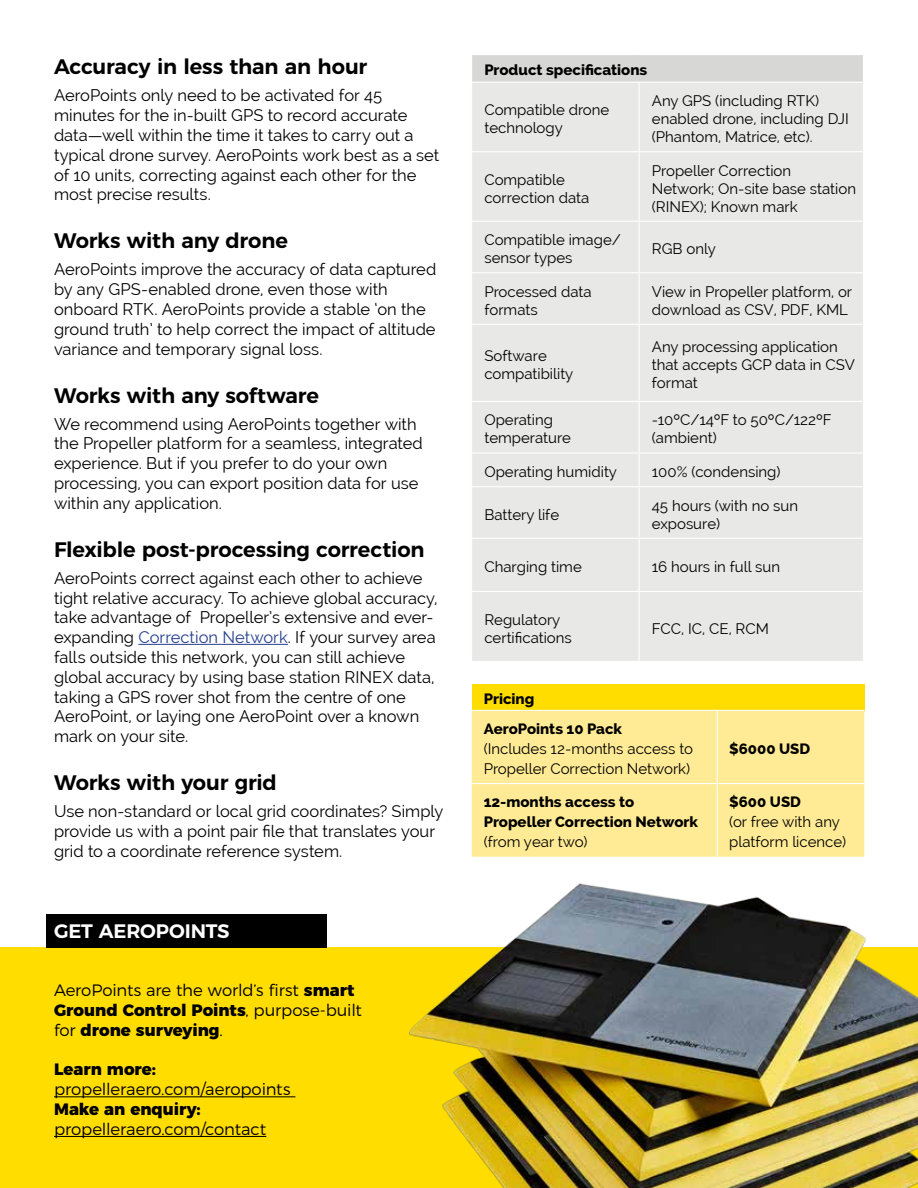
<style>
.page{position:relative;width:918px;height:1188px;background:#fff}
.page>*{position:absolute;margin:0;border:0;box-sizing:border-box;transform-origin:0 0}
.t1{font:600 21px "Montserrat";letter-spacing:-.01em;color:#000}
.t2{font:600 19.5px "Montserrat";letter-spacing:-.005em;color:#fff}
.t3{font:16.5px/19.8px "Raleway";color:#000}
.t4{font:300 16.5px/19.8px "Montserrat";letter-spacing:-.01em;color:#000}
.t5{font:800 16.5px "Montserrat";color:#000}
.t6{font:15px/18px "Raleway";color:#000}
.t7{font:800 15px/29.8px "Raleway";color:#000}
.s1{color:#25408f}
.s2{font-weight:800}
</style>
<div class="page">
<div style="left:472px;top:55px;width:391px;height:27px;background:#d7d8d6"></div>
<div style="left:472px;top:83px;width:391px;height:578px;background:#e8e8e7"></div>
<hr style="left:639px;top:83px;width:1px;height:68px;background:#fff">
<hr style="left:639px;top:152px;width:1px;height:69px;background:#fff">
<hr style="left:639px;top:222px;width:1px;height:50px;background:#fff">
<hr style="left:639px;top:273px;width:1px;height:51px;background:#fff">
<hr style="left:639px;top:325px;width:1px;height:76px;background:#fff">
<hr style="left:639px;top:402px;width:1px;height:50px;background:#fff">
<hr style="left:639px;top:454px;width:1px;height:32px;background:#fff">
<hr style="left:639px;top:487px;width:1px;height:51px;background:#fff">
<hr style="left:639px;top:539px;width:1px;height:52px;background:#fff">
<hr style="left:639px;top:592px;width:1px;height:69px;background:#fff">
<hr style="left:472px;top:151px;width:167px;height:1px;background:#fff">
<hr style="left:639px;top:151px;width:224px;height:1px;background:#fff">
<hr style="left:472px;top:221px;width:167px;height:1px;background:#fff">
<hr style="left:639px;top:221px;width:224px;height:1px;background:#fff">
<hr style="left:472px;top:272px;width:167px;height:1px;background:#fff">
<hr style="left:639px;top:272px;width:224px;height:1px;background:#fff">
<hr style="left:472px;top:324px;width:167px;height:1px;background:#fff">
<hr style="left:639px;top:324px;width:224px;height:1px;background:#fff">
<hr style="left:472px;top:401px;width:167px;height:1px;background:#fff">
<hr style="left:639px;top:401px;width:224px;height:1px;background:#fff">
<hr style="left:472px;top:452px;width:167px;height:2px;background:#fff">
<hr style="left:639px;top:452px;width:224px;height:2px;background:#fff">
<hr style="left:472px;top:486px;width:167px;height:1px;background:#fff">
<hr style="left:639px;top:486px;width:224px;height:1px;background:#fff">
<hr style="left:472px;top:538px;width:167px;height:1px;background:#fff">
<hr style="left:639px;top:538px;width:224px;height:1px;background:#fff">
<hr style="left:472px;top:591px;width:167px;height:1px;background:#fff">
<hr style="left:639px;top:591px;width:224px;height:1px;background:#fff">
<hr style="left:138px;top:644px;width:150px;height:1px;background:#25408f">
<div style="left:0;top:948px;width:918px;height:240px;background:#fd0"></div>
<div style="left:46px;top:914px;width:281px;height:34px;background:#000"></div>
<img style="left:370px;top:883px;width:548px;height:305px">
<div style="left:472px;top:684px;width:392px;height:26px;background:#fd0"></div>
<div style="left:472px;top:711px;width:392px;height:146px;background:#ffeb95"></div>
<hr style="left:717px;top:711px;width:1px;height:72px;background:#fff">
<hr style="left:472px;top:783px;width:245px;height:1px;background:#fff">
<hr style="left:717px;top:783px;width:147px;height:1px;background:#fff">
<hr style="left:717px;top:784px;width:1px;height:73px;background:#fff">
<div style="left:27px;top:950px;width:378px;height:216px;background:#fd0"></div>
<hr style="left:54px;top:1096px;width:241px;height:1px;background:#000">
<hr style="left:54px;top:1136px;width:212px;height:1px;background:#000">
<p class="t1" style="left:54px;top:50px;width:315px">Accuracy in less than an hour</p>
<p class="t3" style="left:54px;top:86px;width:387px">AeroPoints only need to be activated for 45 minutes for the in-built GPS to record accurate data—well within the time it takes to carry out a typical drone survey. AeroPoints work best as a set of 10 units, correcting against each other for the most precise results.</p>
<p class="t1" style="left:54px;top:224px;width:235px">Works with any drone</p>
<p class="t3" style="left:54px;top:260px;width:384px">AeroPoints improve the accuracy of data captured by any GPS-enabled drone, even those with onboard RTK. AeroPoints provide a stable ‘on the ground truth’ to help correct the impact of altitude variance and temporary signal loss.</p>
<p class="t1" style="left:54px;top:378px;width:267px">Works with any software</p>
<p class="t3" style="left:54px;top:414px;width:370px">We recommend using AeroPoints together with the Propeller platform for a seamless, integrated experience. But if you prefer to do your own processing, you can export position data for use within any application.</p>
<p class="t1" style="left:54px;top:532px;width:372px">Flexible post-processing correction</p>
<p class="t3" style="left:54px;top:568px;width:385px">AeroPoints correct against each other to achieve tight relative accuracy. To achieve global accuracy, take advantage of Propeller’s extensive and ever&shy;expanding <span class="s1">Correction Network</span>. If your survey area falls outside this network, you can still achieve global accuracy by using base station RINEX data, taking a GPS rover shot from the centre of one AeroPoint, or laying one AeroPoint over a known mark on your site.</p>
<p class="t1" style="left:54px;top:766px;width:225px">Works with your grid</p>
<p class="t3" style="left:54px;top:801px;width:391px">Use non-standard or local grid coordinates? Simply provide us with a point pair file that translates your grid to a coordinate reference system.</p>
<p class="t2" style="left:54px;top:915px;width:177px">GET AEROPOINTS</p>
<p class="t4" style="left:54px;top:979px;width:309px">AeroPoints are the world’s first <span class="s2">smart<br>Ground Control Points</span>, purpose-built for <span class="s2">drone surveying</span>.</p>
<p class="t5" style="left:54px;top:1056px;width:104px">Learn more:</p>
<p class="t4" style="left:54px;top:1078px;width:238px">propelleraero.com/aeropoints</p>
<p class="t5" style="left:54px;top:1095px;width:148px">Make an enquiry:</p>
<p class="t4" style="left:54px;top:1118px;width:214px">propelleraero.com/contact</p>
<p class="t7" style="left:484px;top:55px;width:164px">Product specifications</p>
<p class="t6" style="left:484px;top:101px;width:127px">Compatible drone technology</p>
<p class="t6" style="left:652px;top:92px;width:199px">Any GPS (including RTK) enabled drone, including DJI (Phantom, Matrice, etc).</p>
<p class="t6" style="left:484px;top:170px;width:106px">Compatible correction data</p>
<p class="t6" style="left:652px;top:161px;width:206px">Propeller Correction<br>Network; On-site base station (RINEX); Known mark</p>
<p class="t6" style="left:484px;top:231px;width:138px">Compatible image/ sensor types</p>
<p class="t6" style="left:652px;top:240px;width:66px">RGB only</p>
<p class="t6" style="left:484px;top:282px;width:109px">Processed data formats</p>
<p class="t6" style="left:652px;top:282px;width:202px">View in Propeller platform, or download as CSV, PDF, KML</p>
<p class="t6" style="left:484px;top:347px;width:91px">Software compatibility</p>
<p class="t6" style="left:652px;top:338px;width:204px">Any processing application that accepts GCP data in CSV format</p>
<p class="t6" style="left:484px;top:411px;width:88px">Operating temperature</p>
<p class="t6" style="left:652px;top:411px;width:181px">-10ºC/14ºF to 50ºC/122ºF (ambient)</p>
<p class="t6" style="left:484px;top:463px;width:134px">Operating humidity</p>
<p class="t6" style="left:652px;top:463px;width:130px">100% (condensing)</p>
<p class="t6" style="left:484px;top:505px;width:76px">Battery life</p>
<p class="t6" style="left:652px;top:496px;width:148px">45 hours (with no sun exposure)</p>
<p class="t6" style="left:484px;top:558px;width:99px">Charging time</p>
<p class="t6" style="left:652px;top:558px;width:130px">16 hours in full sun</p>
<p class="t6" style="left:484px;top:610px;width:89px">Regulatory certifications</p>
<p class="t6" style="left:652px;top:619px;width:119px">FCC, IC, CE, RCM</p>
<p class="t7" style="left:484px;top:684px;width:140px">Pricing<br>AeroPoints 10 Pack</p>
<p class="t6" style="left:484px;top:739px;width:211px;line-height:19.8px">(Includes 12-months access to<br>Propeller Correction Network)</p>
<p class="t7" style="left:729px;top:734px;width:83px">$6000 USD</p>
<p class="t7" style="left:484px;top:792px;width:216px;line-height:19.8px">12-months access to<br>Propeller Correction Network</p>
<p class="t6" style="left:484px;top:833px;width:105px">(from year two)</p>
<p class="t7" style="left:729px;top:787px;width:73px">$600 USD</p>
<p class="t6" style="left:729px;top:812px;width:118px;line-height:19.8px">(or free with any platform licence)</p>
</div>
